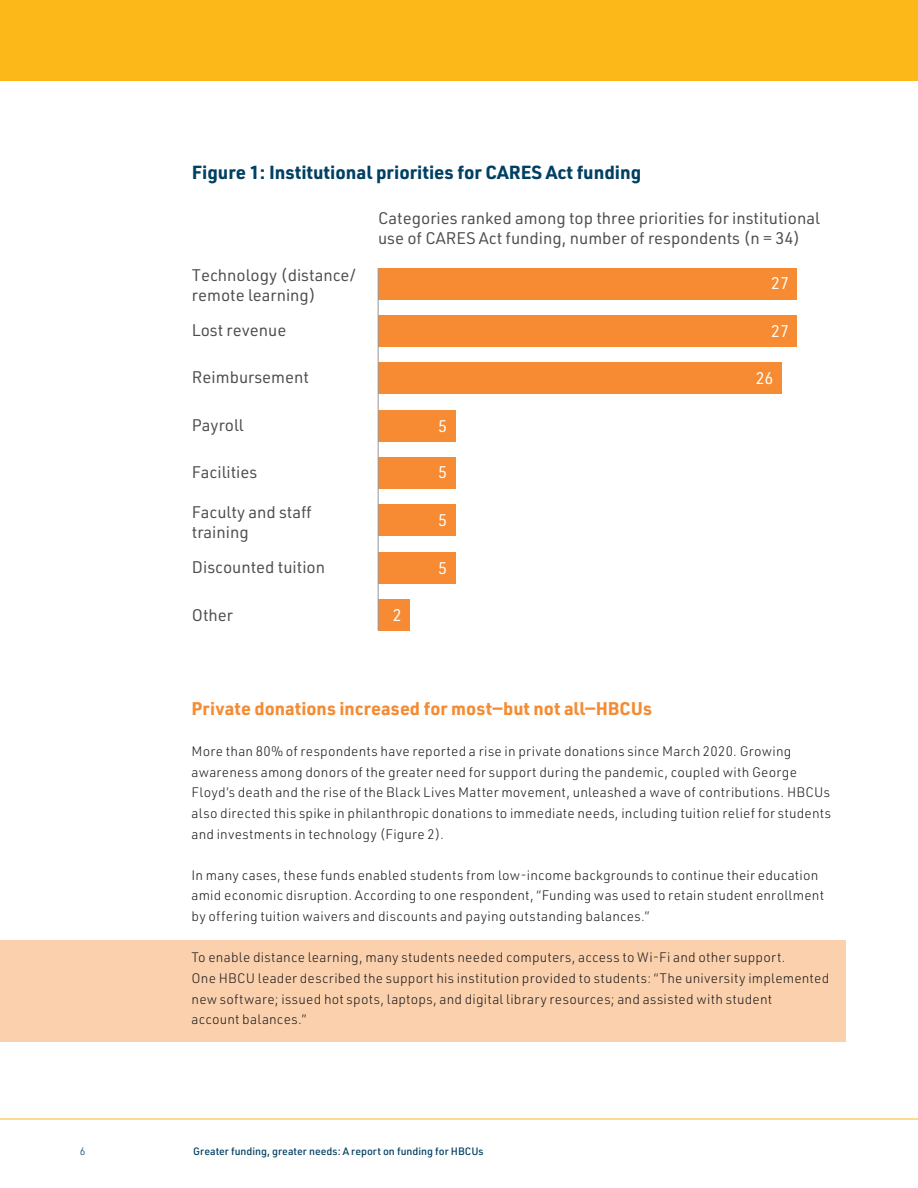
<style>
.page{position:relative;width:918px;height:1188px;background:#fff}
.page>*{position:absolute;margin:0;border:0;box-sizing:border-box;transform-origin:0 0}
.t1{font:700 18.6px "URWDIN";color:#004062}
.Body_Text{font:700 18px "URWDIN";letter-spacing:.005em;color:#f58b32}
.t2{font:16.5px/19.8px "URWDIN";color:#4d4d4d}
.t3{font:16.5px "URWDIN";color:#fff}
.Body_Text-2{font:300 13.5px/20.7px "URWDIN";letter-spacing:.015em;color:#231f20}
.t4{font:500 10.5px "URWDIN";color:#003f61}
.t5{font:300 10.5px "URWDIN";color:#003f61}
</style>
<div class="page">
<hr style="left:0;top:1119px;width:918px;height:1px;background:#fcb818">
<div style="left:0;top:940px;width:846px;height:102px;background:#fbd1ad"></div>
<div style="left:0;top:0;width:918px;height:81px;background:#fcb818"></div>
<div style="left:378px;top:599px;width:31px;height:31px;background:#f68b33"></div>
<div style="left:378px;top:552px;width:78px;height:31px;background:#f68b33"></div>
<div style="left:378px;top:505px;width:78px;height:31px;background:#f68b33"></div>
<div style="left:378px;top:457px;width:78px;height:31px;background:#f68b33"></div>
<div style="left:378px;top:410px;width:78px;height:31px;background:#f68b33"></div>
<div style="left:378px;top:363px;width:403px;height:31px;background:#f68b33"></div>
<div style="left:378px;top:315px;width:419px;height:31px;background:#f68b33"></div>
<div style="left:378px;top:268px;width:419px;height:31px;background:#f68b33"></div>
<hr style="left:378px;top:268px;width:1px;height:362px;background:#999">
<p class="t1" style="left:192px;top:159px;width:451px">Figure 1: Institutional priorities for CARES Act funding</p>
<p class="t2" style="left:378px;top:208px;width:443px">Categories ranked among top three priorities for institutional use of CARES Act funding, number of respondents (n = 34)</p>
<p class="t2" style="left:192px;top:265px;width:166px">Technology (distance/ remote learning)</p>
<p class="t2" style="left:192px;top:320px;width:96px">Lost revenue</p>
<p class="t2" style="left:192px;top:367px;width:119px">Reimbursement</p>
<p class="t3" style="left:771px;top:272px;width:19px">27</p>
<p class="t3" style="left:771px;top:320px;width:19px">27</p>
<p class="t3" style="left:756px;top:367px;width:19px">26</p>
<p class="t2" style="left:192px;top:414px;width:53px">Payroll</p>
<p class="t2" style="left:192px;top:462px;width:67px">Facilities</p>
<p class="t2" style="left:192px;top:501px;width:121px">Faculty and staff training</p>
<p class="t2" style="left:192px;top:556px;width:135px">Discounted tuition</p>
<p class="t2" style="left:192px;top:604px;width:43px">Other</p>
<p class="t3" style="left:393px;top:604px;width:10px">2</p>
<p class="t3" style="left:438px;top:416px;width:10px">5</p>
<p class="t3" style="left:438px;top:461px;width:10px">5</p>
<p class="t3" style="left:438px;top:509px;width:10px">5</p>
<p class="t3" style="left:438px;top:557px;width:10px">5</p>
<p class="Body_Text" style="left:192px;top:696px;width:462px">Private donations increased for most—but not all—HBCUs</p>
<p class="Body_Text-2" style="left:192px;top:741px;width:641px">More than 80% of respondents have reported a rise in private donations since March 2020. Growing awareness among donors of the greater need for support during the pandemic, coupled with George Floyd’s death and the rise of the Black Lives Matter movement, unleashed a wave of contributions. HBCUs also directed this spike in philanthropic donations to immediate needs, including tuition relief for students and investments in technology (Figure 2).</p>
<p class="Body_Text-2" style="left:192px;top:864px;width:634px">In many cases, these funds enabled students from low-income backgrounds to continue their education amid economic disruption. According to one respondent, “Funding was used to retain student enrollment by offering tuition waivers and discounts and paying outstanding balances.”</p>
<p class="Body_Text-2" style="left:192px;top:947px;width:639px">To enable distance learning, many students needed computers, access to Wi-Fi and other support.<br>One HBCU leader described the support his institution provided to students: “The university implemented new software; issued hot spots, laptops, and digital library resources; and assisted with student<br>account balances.”</p>
<p class="t5" style="left:80px;top:1144px;width:7px">6</p>
<p class="t4" style="left:193px;top:1144px;width:292px">Greater funding, greater needs: A report on funding for HBCUs</p>
</div>
